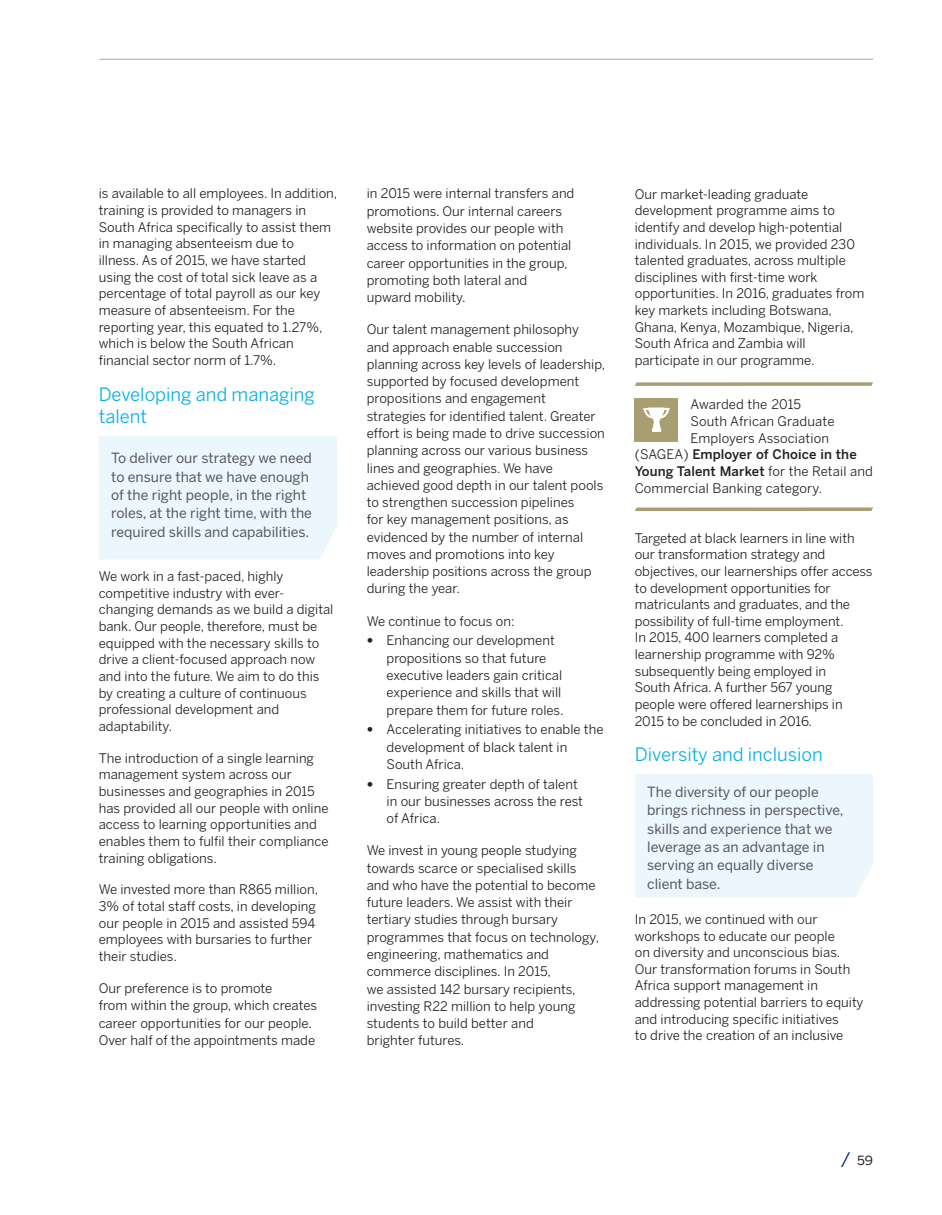
<style>
.page{position:relative;width:942px;height:1215px;background:#fff}
.page>*{position:absolute;margin:0;border:0;box-sizing:border-box;transform-origin:0 0}
.t1{font:18.38px/21.3px "Benton Sans";color:#00b1eb}
.t2{font:14px/18.4px "Benton Sans";color:#58595b}
.t3{font:13.12px/16.6px "Benton Sans";color:#231f20}
.t4{font:500 13.12px "Benton Sans";letter-spacing:.01em;color:#231f20}
.t5{font:12.6px "Benton Sans";color:#231f20;scale:1.06 1}
.s1{font-family:"Helvetica Neue LT Std";font-weight:300}
.s2{font-weight:400}
</style>
<div class="page">
<hr style="left:99px;top:59px;width:774px;height:1px;background:#9d9fa1">
<svg style="left:841px;top:1152px;width:9px;height:14px"></svg>
<div style="left:99px;top:436px;width:238px;height:123px;background:#ebf6fd"></div>
<svg style="left:635px;top:382px;width:237px;height:4px"></svg>
<svg style="left:635px;top:507px;width:237px;height:4px"></svg>
<div style="left:635px;top:398px;width:43px;height:43px;background:#a99d72"></div>
<svg style="left:643px;top:407px;width:26px;height:25px"></svg>
<div style="left:635px;top:774px;width:238px;height:123px;background:#ebf6fd"></div>
<p class="t3" style="left:99px;top:186px;width:240px">is available to all employees. In addition, training is provided to managers in South Africa specifically to assist them in managing absenteeism due to illness. As of 2015, we have started using the cost of total sick leave as a percentage of total payroll as our key measure of absenteeism. For the reporting year, this equated to 1.27%, which is below the South African financial sector norm of 1.7%.</p>
<h1 class="t1" style="left:99px;top:385px;width:218px">Developing and managing talent</h1>
<p class="t2" style="left:111px;top:450px;width:202px">To deliver our strategy we need to ensure that we have enough of the right people, in the right roles, at the right time, with the required skills and capabilities.</p>
<p class="t3" style="left:99px;top:569px;width:236px">We work in a fast-paced, highly competitive industry with ever&shy;changing demands as we build a digital bank. Our people, therefore, must be equipped with the necessary skills to drive a client-focused approach now and into the future. We aim to do this by creating a culture of continuous professional development and adaptability.</p>
<p class="t3" style="left:99px;top:750px;width:231px">The introduction of a single learning management system across our businesses and geographies in 2015 has provided all our people with online access to learning opportunities and enables them to fulfil their compliance training obligations.</p>
<p class="t3" style="left:99px;top:882px;width:221px">We invested more than R865 million,<br>3% of total staff costs, in developing our people in 2015 and assisted 594 employees with bursaries to further their studies.</p>
<p class="t3" style="left:99px;top:980px;width:220px;line-height:17.3px">Our preference is to promote<br>from within the group, which creates career opportunities for our people.<br>Over half of the appointments made</p>
<p class="t3" style="left:367px;top:186px;width:209px;line-height:17.3px">in 2015 were internal transfers and promotions. Our internal careers website provides our people with access to information on potential career opportunities in the group, promoting both lateral and upward mobility.</p>
<p class="t3" style="left:367px;top:322px;width:240px;line-height:17.3px">Our talent management philosophy<br>and approach enable succession planning across key levels of leadership, supported by focused development propositions and engagement strategies for identified talent. Greater effort is being made to drive succession planning across our various business lines and geographies. We have achieved good depth in our talent pools to strengthen succession pipelines<br>for key management positions, as evidenced by the number of internal moves and promotions into key leadership positions across the group during the year.</p>
<p class="t3" style="left:367px;top:613px;width:149px">We continue to focus on:</p>
<p class="t3" style="left:386px;top:633px;width:178px;line-height:17.3px;text-indent:-20px"><span class="s1">•</span> Enhancing our development propositions so that future executive leaders gain critical experience and skills that will prepare them for future roles.</p>
<p class="t3" style="left:386px;top:722px;width:218px;line-height:17.3px;text-indent:-20px"><span class="s1">•</span> Accelerating initiatives to enable the development of black talent in<br>South Africa.</p>
<p class="t3" style="left:386px;top:776px;width:198px;line-height:17.3px;text-indent:-20px"><span class="s1">•</span> Ensuring greater depth of talent in our businesses across the rest of Africa.</p>
<p class="t3" style="left:367px;top:843px;width:234px;line-height:17.3px">We invest in young people studying towards scarce or specialised skills and who have the potential to become future leaders. We assist with their tertiary studies through bursary programmes that focus on technology, engineering, mathematics and commerce disciplines. In 2015,<br>we assisted 142 bursary recipients, investing R22 million to help young students to build better and<br>brighter futures.</p>
<p class="t3" style="left:635px;top:187px;width:231px">Our market-leading graduate development programme aims to identify and develop high-potential individuals. In 2015, we provided 230 talented graduates, across multiple disciplines with first-time work opportunities. In 2016, graduates from key markets including Botswana, Ghana, Kenya, Mozambique, Nigeria, South Africa and Zambia will participate in our programme.</p>
<p class="t3" style="left:690px;top:397px;width:112px">Awarded the 2015</p>
<p class="t3" style="left:690px;top:414px;width:145px">South African Graduate</p>
<p class="t3" style="left:690px;top:430px;width:140px">Employers Association</p>
<p class="t4" style="left:635px;top:448px;width:223px"><span class="s2">(SAGEA)</span> Employer of Choice in the</p>
<p class="t4" style="left:635px;top:465px;width:240px">Young Talent Market <span class="s2">for the Retail and</span></p>
<p class="t3" style="left:635px;top:480px;width:189px">Commercial Banking category.</p>
<p class="t3" style="left:635px;top:530px;width:239px">Targeted at black learners in line with our transformation strategy and objectives, our learnerships offer access to development opportunities for matriculants and graduates, and the possibility of full-time employment.<br>In 2015, 400 learners completed a learnership programme with 92% subsequently being employed in<br>South Africa. A further 567 young people were offered learnerships in 2015 to be concluded in 2016.</p>
<h1 class="t1" style="left:635px;top:745px;width:189px">Diversity and inclusion</h1>
<p class="t2" style="left:647px;top:783px;width:198px">The diversity of our people brings richness in perspective, skills and experience that we leverage as an advantage in serving an equally diverse client base.</p>
<p class="t3" style="left:635px;top:911px;width:230px">In 2015, we continued with our workshops to educate our people<br>on diversity and unconscious bias.<br>Our transformation forums in South Africa support management in addressing potential barriers to equity and introducing specific initiatives<br>to drive the creation of an inclusive</p>
<p class="t5" style="left:857px;top:1154px;width:16px">59</p>
</div>
